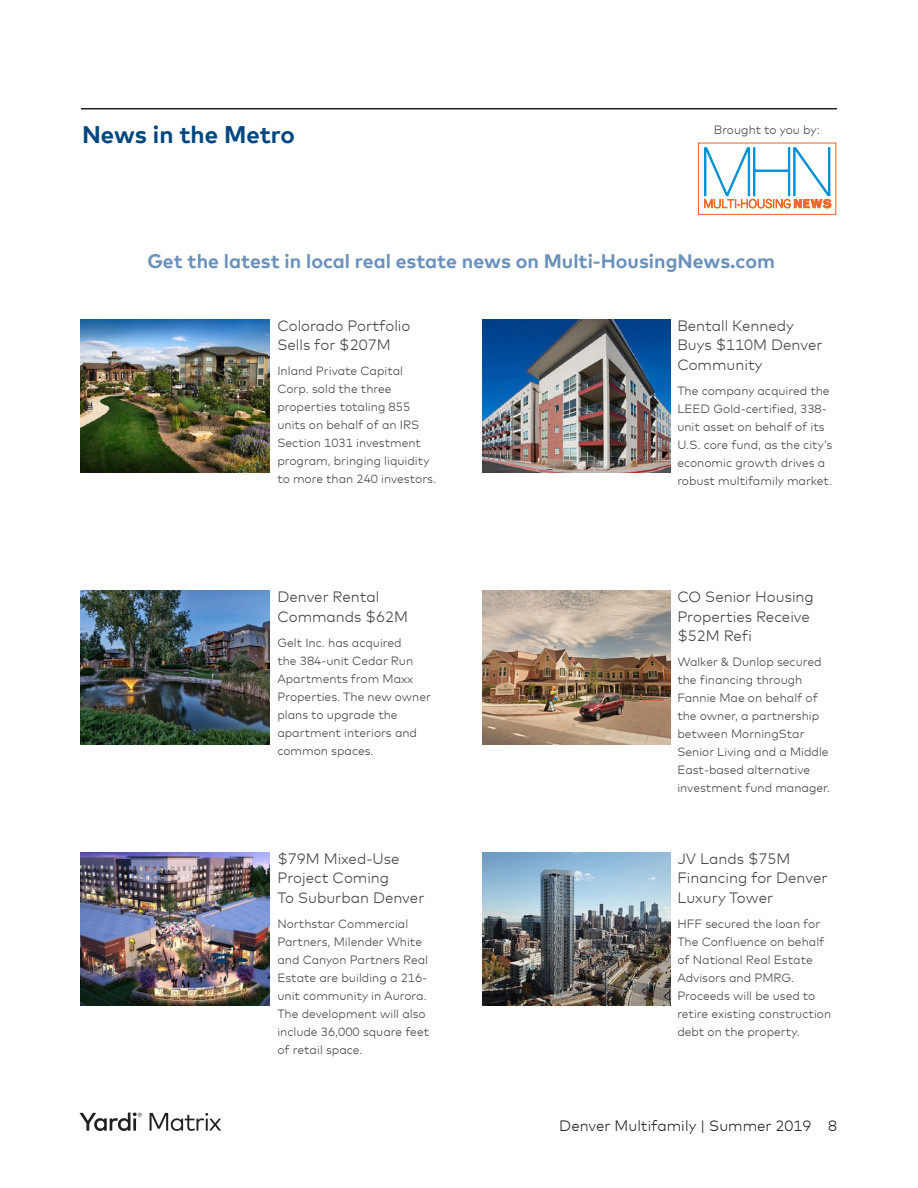
<style>
.page{position:relative;width:918px;height:1188px;background:#fff}
.page>*{position:absolute;margin:0;border:0;box-sizing:border-box;transform-origin:0 0}
.Matrix_SubHead{font:700 24px "Mark Offc Pro";color:#00467f}
.Matrix_News{font:700 19.5px "Mark Offc Pro";color:#6991bc}
.Matrix_News-2{font:300 15px/19.5px "Mark Offc Pro";color:#3f3f3f}
.t1{font:300 15px "Mark Offc Pro";color:#231f20}
.Matrix_News-3{font:300 12px/18px "Mark Offc Pro";color:#3f3f3f}
.Matrix_Body_Bullets{font:300 12px "Mark Offc Pro";color:#414141}
</style>
<div class="page">
<hr style="left:81px;top:108px;width:756px;height:2px;background:#231f20">
<svg style="left:80px;top:1112px;width:62px;height:19px"></svg>
<svg style="left:150px;top:1113px;width:71px;height:18px"></svg>
<div style="left:698px;top:143px;width:138px;height:72px;border:1px solid #f2672b"></div>
<svg style="left:704px;top:147px;width:128px;height:62px"></svg>
<img style="left:81px;top:319px;width:188px;height:154px">
<img style="left:81px;top:591px;width:188px;height:153px">
<img style="left:482px;top:319px;width:189px;height:154px">
<img style="left:81px;top:852px;width:188px;height:153px">
<img style="left:482px;top:852px;width:189px;height:153px">
<img style="left:482px;top:591px;width:189px;height:153px">
<p class="Matrix_SubHead" style="left:82px;top:116px;width:214px">News in the Metro</p>
<p class="Matrix_Body_Bullets" style="left:714px;top:120px;width:107px">Brought to you by:</p>
<p class="Matrix_News" style="left:147px;top:247px;width:629px">Get the latest in local real estate news on Multi-HousingNews.com</p>
<p class="Matrix_News-2" style="left:277px;top:315px;width:135px">Colorado Portfolio<br>Sells for $207M</p>
<p class="Matrix_News-3" style="left:277px;top:361px;width:160px">Inland Private Capital<br>Corp. sold the three properties totaling 855 units on behalf of an IRS<br>Section 1031 investment program, bringing liquidity to more than 240 investors.</p>
<p class="Matrix_News-2" style="left:277px;top:586px;width:132px">Denver Rental<br>Commands $62M</p>
<p class="Matrix_News-3" style="left:277px;top:632px;width:155px">Gelt Inc. has acquired<br>the 384-unit Cedar Run<br>Apartments from Maxx<br>Properties. The new owner plans to upgrade the apartment interiors and common spaces.</p>
<p class="Matrix_News-2" style="left:277px;top:848px;width:149px">$79M Mixed-Use<br>Project Coming<br>To Suburban Denver</p>
<p class="Matrix_News-3" style="left:277px;top:913px;width:153px">Northstar Commercial<br>Partners, Milender White and Canyon Partners Real<br>Estate are building a 216- unit community in Aurora.<br>The development will also include 36,000 square feet of retail space.</p>
<p class="Matrix_News-2" style="left:677px;top:315px;width:147px">Bentall Kennedy<br>Buys $110M Denver<br>Community</p>
<p class="Matrix_News-3" style="left:677px;top:380px;width:157px">The company acquired the<br>LEED Gold-certified, 338- unit asset on behalf of its<br>U.S. core fund, as the city’s economic growth drives a robust multifamily market.</p>
<p class="Matrix_News-2" style="left:677px;top:586px;width:138px">CO Senior Housing<br>Properties Receive $52M Refi</p>
<p class="Matrix_News-3" style="left:677px;top:652px;width:154px">Walker &amp; Dunlop secured the financing through<br>Fannie Mae on behalf of the owner, a partnership between MorningStar<br>Senior Living and a Middle<br>East-based alternative investment fund manager.</p>
<p class="Matrix_News-2" style="left:677px;top:848px;width:152px">JV Lands $75M<br>Financing for Denver<br>Luxury Tower</p>
<p class="Matrix_News-3" style="left:677px;top:913px;width:155px">HFF secured the loan for<br>The Confluence on behalf of National Real Estate<br>Advisors and PMRG.<br>Proceeds will be used to retire existing construction debt on the property.</p>
<p class="t1" style="left:559px;top:1115px;width:279px">Denver Multifamily | Summer 2019 8</p>
</div>
